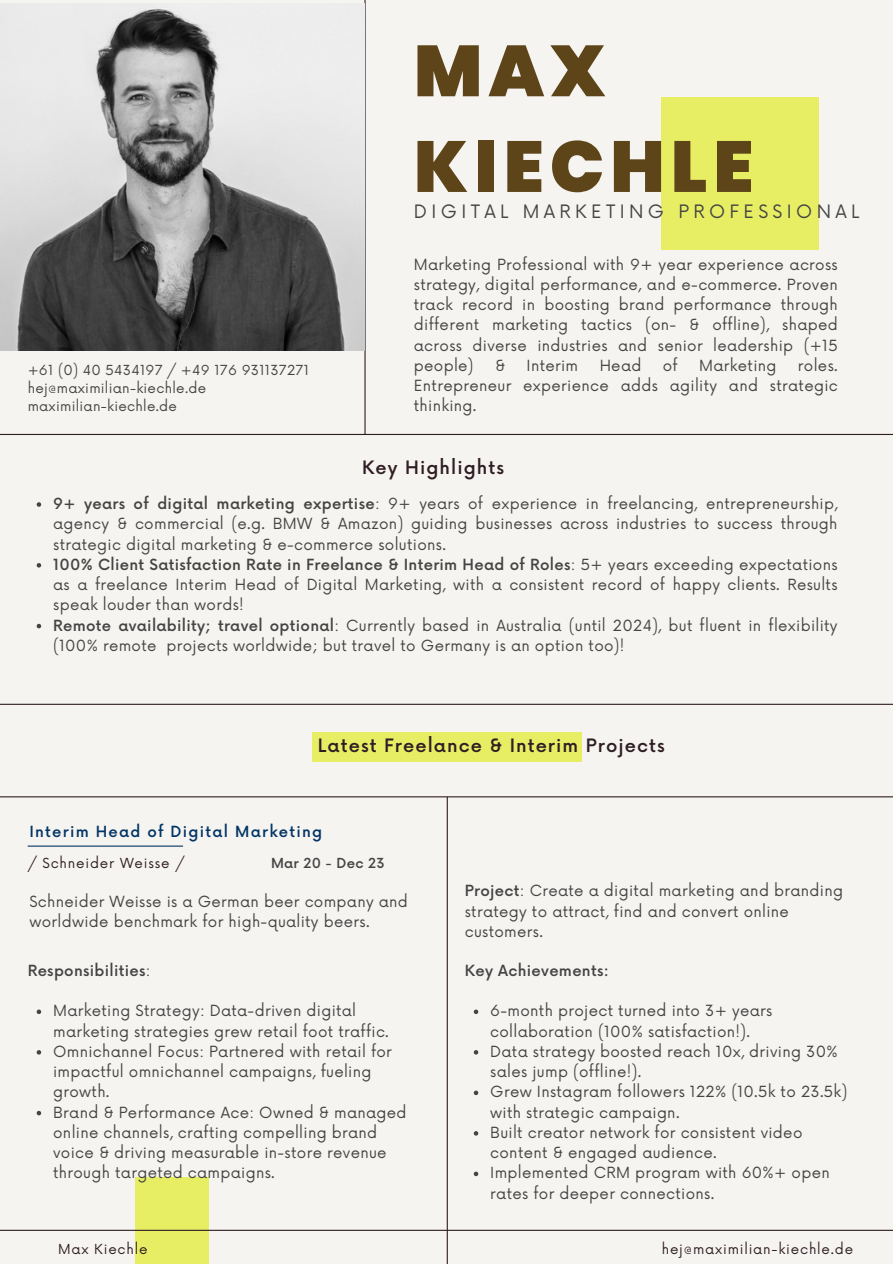
<style>
.page{position:relative;width:893px;height:1264px;background:#fff}
.page>*{position:absolute;margin:0;border:0;box-sizing:border-box;transform-origin:0 0}
.t1{font:900 72px "Poppins";letter-spacing:.085em;color:#5e4519}
.t2{font:500 18px "Now";letter-spacing:.06em;color:#2f1d24}
.t3{font:18px "Now";letter-spacing:.245em;color:#444}
.t4{font:15px/20.2px "Now";letter-spacing:.02em;color:#444}
.t5{font:500 15px "Now";letter-spacing:.02em;color:#444}
.t6{font:500 15px "Now";letter-spacing:.085em;color:#033666}
.t7{font:13.5px "Now";letter-spacing:.02em;color:#444}
.t8{font:13.5px "Now";letter-spacing:.06em;color:#2f1d24}
.t9{font:500 13.5px "Now";letter-spacing:.02em;color:#444}
.s1{font-weight:500}
.s2{font-weight:400}
</style>
<div class="page">
<div style="left:0;top:0;width:892px;height:1263px;background:#f6f4f1"></div>
<div style="left:661px;top:97px;width:157px;height:152px;background:#e8ee64"></div>
<hr style="left:364px;top:0;width:1px;height:435px;background:#2f1d24">
<hr style="left:0;top:703px;width:892px;height:2px;background:#2f1d24">
<hr style="left:0;top:796px;width:892px;height:1px;background:#2f1d24">
<hr style="left:0;top:434px;width:892px;height:1px;background:#2f1d24">
<div style="left:136px;top:1177px;width:73px;height:86px;background:#e8ee64"></div>
<hr style="left:0;top:1229px;width:892px;height:1px;background:#2f1d24">
<div style="left:312px;top:732px;width:269px;height:29px;background:#e8ee64"></div>
<img style="left:0;top:4px;width:364px;height:346px">
<hr style="left:446px;top:796px;width:2px;height:467px;background:#2f1d24">
<svg style="left:37px;top:502px;width:4px;height:5px"></svg>
<svg style="left:37px;top:563px;width:4px;height:4px"></svg>
<svg style="left:37px;top:624px;width:4px;height:4px"></svg>
<hr style="left:28px;top:845px;width:155px;height:1px;background:#033666">
<svg style="left:37px;top:1009px;width:4px;height:5px"></svg>
<svg style="left:37px;top:1050px;width:4px;height:4px"></svg>
<svg style="left:37px;top:1110px;width:4px;height:5px"></svg>
<svg style="left:473px;top:1009px;width:5px;height:5px"></svg>
<svg style="left:473px;top:1050px;width:5px;height:4px"></svg>
<svg style="left:473px;top:1090px;width:5px;height:5px"></svg>
<svg style="left:473px;top:1131px;width:5px;height:4px"></svg>
<svg style="left:473px;top:1171px;width:5px;height:5px"></svg>
<h1 class="t1" style="left:414px;top:21px;width:193px">MAX</h1>
<p class="t7" style="left:28px;top:363px;width:283px">+61 (0) 40 5434197 / +49 176 931137271</p>
<p class="t7" style="left:28px;top:381px;width:180px">hej@maximilian-kiechle.de</p>
<p class="t7" style="left:28px;top:399px;width:151px">maximilian-kiechle.de</p>
<p class="t1" style="left:414px;top:116px;width:341px">KIECHLE</p>
<h2 class="t3" style="left:414px;top:201px;width:447px">DIGITAL MARKETING PROFESSIONAL</h2>
<p class="t4" style="left:414px;top:255px;width:425px;text-align:justify">Marketing Professional with 9+ year experience across strategy, digital performance, and e-commerce. Proven track record in boosting brand performance through different marketing tactics (on- &amp; offline), shaped across diverse industries and senior leadership (+15 people)</p>
<p class="t4" style="left:414px;top:356px;width:425px;text-align:justify;text-indent:384px">roles.<br>Entrepreneur experience adds agility and strategic thinking.</p>
<p class="t4" style="left:495px;top:356px;width:12px">&amp;</p>
<p class="t4" style="left:526px;top:356px;width:53px">Interim</p>
<p class="t4" style="left:599px;top:356px;width:43px">Head</p>
<p class="t4" style="left:662px;top:356px;width:16px">of</p>
<p class="t4" style="left:699px;top:356px;width:79px">Marketing</p>
<p class="t2" style="left:362px;top:457px;width:143px">Key Highlights</p>
<p class="t4" style="left:53px;top:494px;width:785px;text-align:justify"><span class="s1">9+ years of digital marketing expertise</span>: 9+ years of experience in freelancing, entrepreneurship, agency &amp; commercial (e.g. BMW &amp; Amazon) guiding businesses across industries to success through strategic digital marketing &amp; e-commerce solutions.</p>
<p class="t4" style="left:53px;top:555px;width:785px;text-align:justify"><span class="s1">100% Client Satisfaction Rate in Freelance &amp; Interim Head of Roles</span>: 5+ years exceeding expectations as a freelance Interim Head of Digital Marketing, with a consistent record of happy clients. Results speak louder than words!</p>
<p class="t4" style="left:53px;top:616px;width:785px"><span class="s1">Remote availability; travel optional</span>: Currently based in Australia (until 2024), but fluent in flexibility (100% remote projects worldwide; but travel to Germany is an option too)!</p>
<p class="t2" style="left:318px;top:735px;width:348px">Latest Freelance &amp; Interim Projects</p>
<h4 class="t6" style="left:29px;top:823px;width:294px">Interim Head of Digital Marketing</h4>
<p class="t8" style="left:28px;top:855px;width:158px">/ Schneider Weisse /</p>
<h4 class="t9" style="left:271px;top:856px;width:115px">Mar 20 - Dec 23</h4>
<p class="t4" style="left:29px;top:891px;width:380px">Schneider Weisse is a German beer company and worldwide benchmark for high-quality beers.</p>
<p class="t4" style="left:464px;top:881px;width:380px"><span class="s1">Project</span>: Create a digital marketing and branding strategy to attract, find and convert online customers.</p>
<p class="t5" style="left:28px;top:962px;width:124px">Responsibilities<span class="s2">:</span></p>
<p class="t4" style="left:53px;top:1001px;width:337px">Marketing Strategy: Data-driven digital marketing strategies grew retail foot traffic.</p>
<p class="t4" style="left:53px;top:1042px;width:340px">Omnichannel Focus: Partnered with retail for impactful omnichannel campaigns, fueling growth.</p>
<p class="t4" style="left:53px;top:1102px;width:355px">Brand &amp; Performance Ace: Owned &amp; managed online channels, crafting compelling brand voice &amp; driving measurable in-store revenue through targeted campaigns.</p>
<p class="t5" style="left:464px;top:962px;width:145px">Key Achievements:</p>
<p class="t4" style="left:490px;top:1001px;width:283px">6-month project turned into 3+ years collaboration (100% satisfaction!).</p>
<h4 class="t4" style="left:490px;top:1042px;width:349px">Data strategy boosted reach 10x, driving 30% sales jump (offline!).</h4>
<p class="t4" style="left:490px;top:1082px;width:358px">Grew Instagram followers 122% (10.5k to 23.5k) with strategic campaign.</p>
<p class="t4" style="left:490px;top:1123px;width:314px">Built creator network for consistent video content &amp; engaged audience.</p>
<p class="t4" style="left:490px;top:1163px;width:341px">Implemented CRM program with 60%+ open rates for deeper connections.</p>
<p class="t8" style="left:58px;top:1241px;width:91px">Max Kiechle</p>
<p class="t8" style="left:661px;top:1241px;width:193px">hej@maximilian-kiechle.de</p>
</div>
